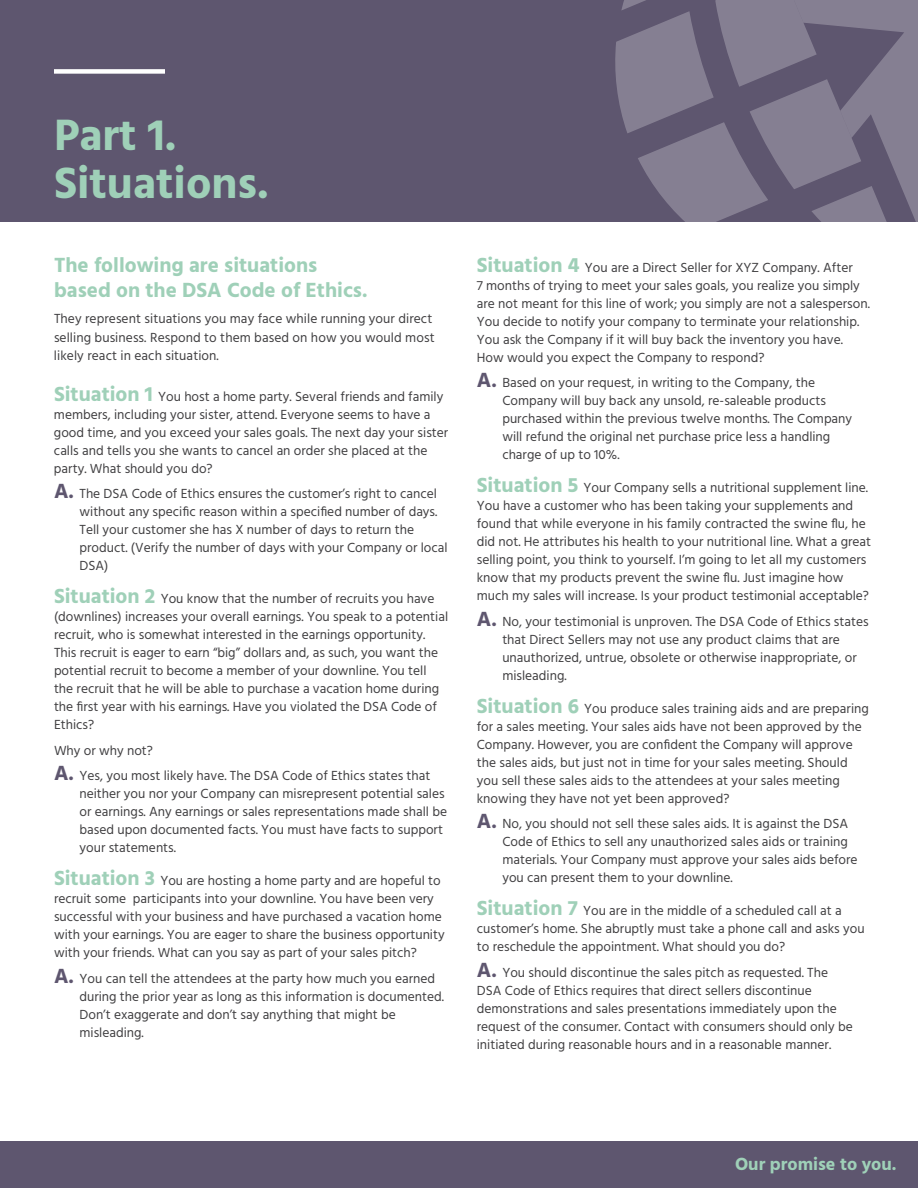
<style>
.page{position:relative;width:918px;height:1188px;background:#fff}
.page>*{position:absolute;margin:0;border:0;box-sizing:border-box;transform-origin:0 0}
.t1{font:700 45px/48px "Hind";color:#9fd0b8}
.t2{font:700 21px/25.5px "Hind";color:#9fd0b8}
.t3{font:700 18px "Hind";color:#9fd0b8}
.t4{font:13.5px/18px "Hind";color:#414042}
.s1{font-weight:700;font-size:21px;color:#9fd0b8}
.s2{font-weight:700;font-size:21px;color:#5e566f}
</style>
<div class="page">
<div style="left:0;top:0;width:918px;height:221px;background:#5e566f"></div>
<div style="left:0;top:1141px;width:918px;height:47px;background:#5e566f"></div>
<div style="left:54px;top:69px;width:111px;height:5px;background:#fff"></div>
<svg style="left:613px;top:0;width:305px;height:222px"></svg>
<h1 class="t1" style="left:54px;top:110px;width:216px">Part 1.<br>Situations.</h1>
<h2 class="t2" style="left:54px;top:252px;width:315px">The following are situations based on the DSA Code of Ethics.</h2>
<p class="t4" style="left:54px;top:310px;width:382px;line-height:19.5px">They represent situations you may face while running your direct selling business. Respond to them based on how you would most</p>
<p class="t4" style="left:54px;top:348px;width:166px">likely react in each situation.</p>
<p class="t4" style="left:54px;top:388px;width:396px"><span class="s1">Situation 1</span> You host a home party. Several friends and family members, including your sister, attend. Everyone seems to have a good time, and you exceed your sales goals. The next day your sister calls and tells you she wants to cancel an order she placed at the party. What should you do?</p>
<p class="t4" style="left:80px;top:486px;width:370px;text-indent:-26px"><span class="s2">A.</span> The DSA Code of Ethics ensures the customer’s right to cancel without any specific reason within a specified number of days.<br>Tell your customer she has X number of days to return the product. (Verify the number of days with your Company or local DSA)</p>
<p class="t4" style="left:54px;top:591px;width:396px"><span class="s1">Situation 2</span> You know that the number of recruits you have (downlines) increases your overall earnings. You speak to a potential recruit, who is somewhat interested in the earnings opportunity.<br>This recruit is eager to earn “big” dollars and, as such, you want the potential recruit to become a member of your downline. You tell the recruit that he will be able to purchase a vacation home during the first year with his earnings. Have you violated the DSA Code of Ethics?</p>
<p class="t4" style="left:54px;top:739px;width:378px;line-height:25.5px">Why or why not?<br><span class="s2">A.</span> Yes, you most likely have. The DSA Code of Ethics states that</p>
<p class="t4" style="left:80px;top:786px;width:369px">neither you nor your Company can misrepresent potential sales or earnings. Any earnings or sales representations made shall be based upon documented facts. You must have facts to support your statements.</p>
<p class="t4" style="left:54px;top:873px;width:392px"><span class="s1">Situation 3</span> You are hosting a home party and are hopeful to recruit some participants into your downline. You have been very successful with your business and have purchased a vacation home with your earnings. You are eager to share the business opportunity with your friends. What can you say as part of your sales pitch?</p>
<p class="t4" style="left:80px;top:970px;width:366px;text-indent:-26px"><span class="s2">A.</span> You can tell the attendees at the party how much you earned during the prior year as long as this information is documented.<br>Don’t exaggerate and don’t say anything that might be misleading.</p>
<p class="t4" style="left:477px;top:259px;width:395px"><span class="s1">Situation 4</span> You are a Direct Seller for XYZ Company. After<br>7 months of trying to meet your sales goals, you realize you simply are not meant for this line of work; you simply are not a salesperson.<br>You decide to notify your company to terminate your relationship.<br>You ask the Company if it will buy back the inventory you have.<br>How would you expect the Company to respond?</p>
<p class="t4" style="left:502px;top:375px;width:351px;text-indent:-26px"><span class="s2">A.</span> Based on your request, in writing to the Company, the Company will buy back any unsold, re-saleable products purchased within the previous twelve months. The Company will refund the original net purchase price less a handling charge of up to 10%.</p>
<p class="t4" style="left:477px;top:480px;width:396px"><span class="s1">Situation 5</span> Your Company sells a nutritional supplement line.<br>You have a customer who has been taking your supplements and found that while everyone in his family contracted the swine flu, he did not. He attributes his health to your nutritional line. What a great selling point, you think to yourself. I’m going to let all my customers know that my products prevent the swine flu. Just imagine how much my sales will increase. Is your product testimonial acceptable?</p>
<p class="t4" style="left:502px;top:613px;width:368px;text-indent:-26px"><span class="s2">A.</span> No, your testimonial is unproven. The DSA Code of Ethics states that Direct Sellers may not use any product claims that are unauthorized, untrue, obsolete or otherwise inappropriate, or misleading.</p>
<p class="t4" style="left:477px;top:700px;width:393px"><span class="s1">Situation 6</span> You produce sales training aids and are preparing for a sales meeting. Your sales aids have not been approved by the Company. However, you are confident the Company will approve the sales aids, but just not in time for your sales meeting. Should you sell these sales aids to the attendees at your sales meeting knowing they have not yet been approved?</p>
<p class="t4" style="left:502px;top:816px;width:357px;text-indent:-26px"><span class="s2">A.</span> No, you should not sell these sales aids. It is against the DSA Code of Ethics to sell any unauthorized sales aids or training materials. Your Company must approve your sales aids before you can present them to your downline.</p>
<p class="t4" style="left:477px;top:903px;width:389px"><span class="s1">Situation 7</span> You are in the middle of a scheduled call at a customer’s home. She abruptly must take a phone call and asks you to reschedule the appointment. What should you do?</p>
<p class="t4" style="left:477px;top:964px;width:377px"><span class="s2">A.</span> You should discontinue the sales pitch as requested. The DSA Code of Ethics requires that direct sellers discontinue demonstrations and sales presentations immediately upon the request of the consumer. Contact with consumers should only be initiated during reasonable hours and in a reasonable manner.</p>
<h3 class="t3" style="left:735px;top:1153px;width:163px">Our promise to you.</h3>
</div>
